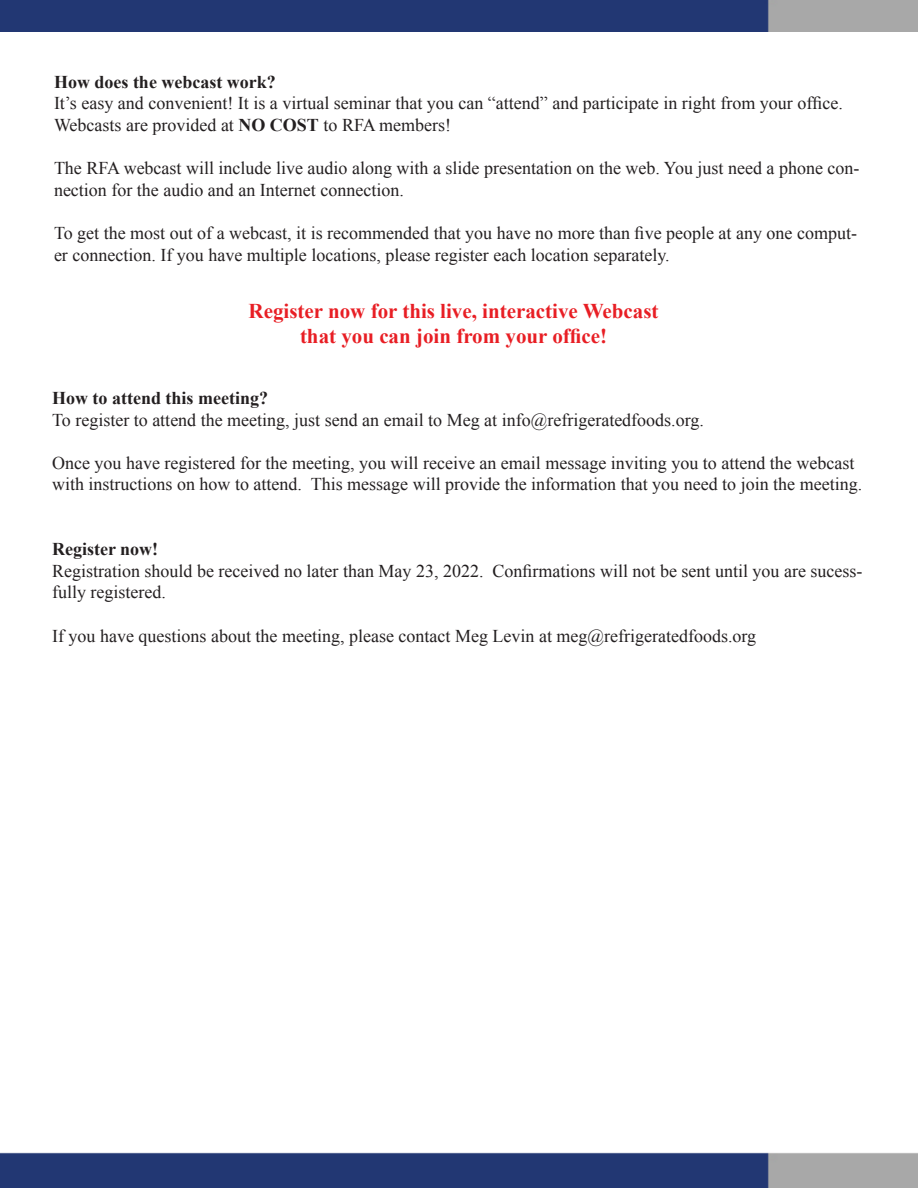
<style>
.page{position:relative;width:918px;height:1188px;background:#fff}
.page>*{position:absolute;margin:0;border:0;box-sizing:border-box;transform-origin:0 0}
.t1{font:700 21px/25.2px "Times New Roman";color:#e81e24;text-align:center}
.t2{font:18px/21.6px "Times New Roman";color:#231f20}
.t3{font:700 18px "Times New Roman";color:#231f20}
.s1{font-weight:700}
</style>
<div class="page">
<img style="left:0;top:1152px;width:918px;height:36px">
<img style="left:0;top:0;width:918px;height:31px">
<p class="t3" style="left:54px;top:69px;width:223px">How does the webcast work?</p>
<p class="t2" style="left:54px;top:92px;width:790px">It’s easy and convenient! It is a virtual seminar that you can “attend” and participate in right from your office.<br>Webcasts are provided at <span class="s1">NO COST</span> to RFA members!</p>
<p class="t2" style="left:54px;top:157px;width:807px">The RFA webcast will include live audio along with a slide presentation on the web. You just need a phone con&shy;nection for the audio and an Internet connection.</p>
<p class="t2" style="left:54px;top:222px;width:805px">To get the most out of a webcast, it is recommended that you have no more than five people at any one comput&shy;er connection. If you have multiple locations, please register each location separately.</p>
<p class="t1" style="left:249px;top:298px;width:412px">Register now for this live, interactive Webcast that you can join from your office!</p>
<p class="t3" style="left:52px;top:386px;width:217px">How to attend this meeting?</p>
<p class="t2" style="left:52px;top:408px;width:653px">To register to attend the meeting, just send an email to Meg at info@refrigeratedfoods.org.</p>
<p class="t2" style="left:52px;top:452px;width:812px">Once you have registered for the meeting, you will receive an email message inviting you to attend the webcast with instructions on how to attend. This message will provide the information that you need to join the meeting.</p>
<p class="t3" style="left:52px;top:537px;width:108px">Register now!</p>
<p class="t2" style="left:52px;top:560px;width:812px">Registration should be received no later than May 23, 2022. Confirmations will not be sent until you are sucess&shy;fully registered.</p>
<p class="t2" style="left:52px;top:624px;width:706px">If you have questions about the meeting, please contact Meg Levin at meg@refrigeratedfoods.org</p>
</div>
